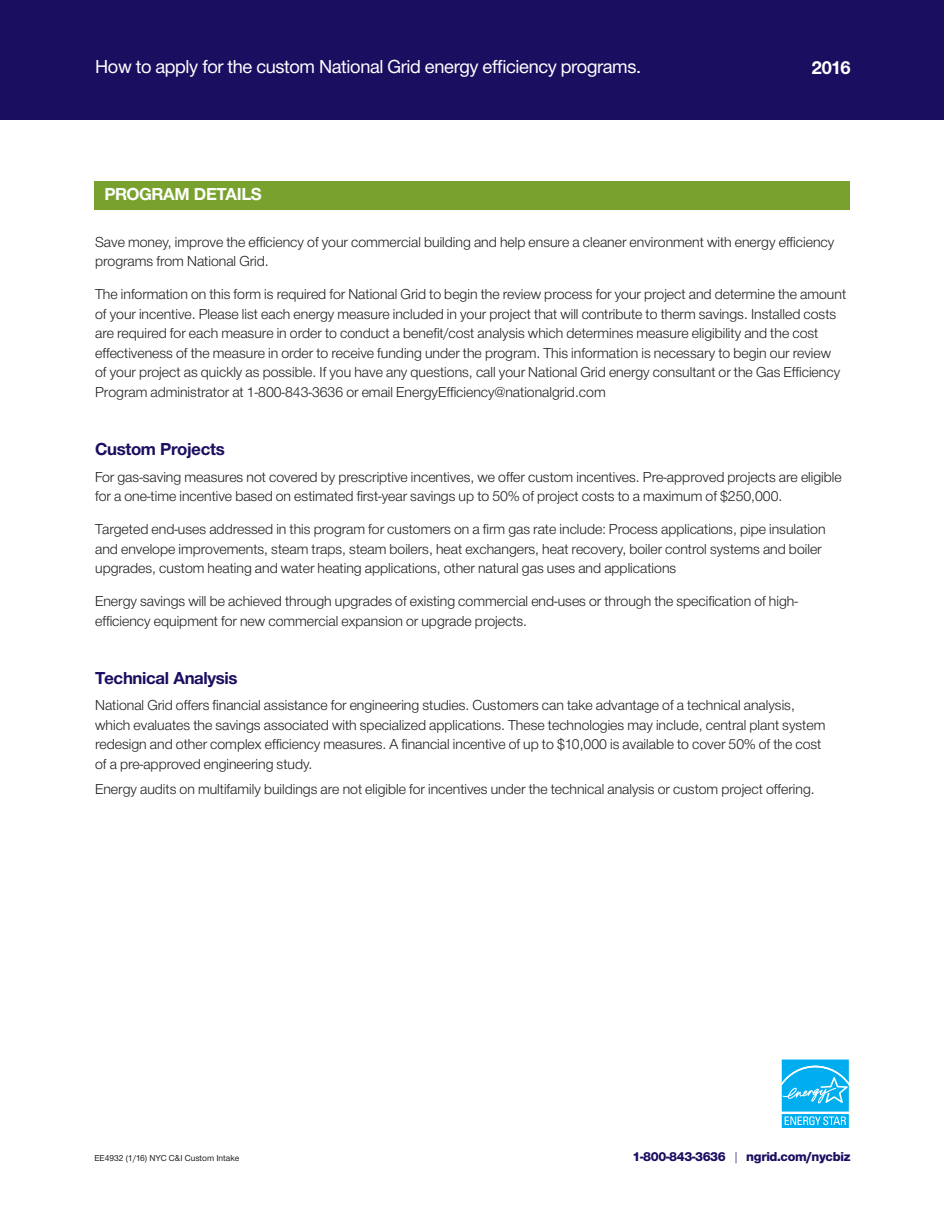
<style>
.page{position:relative;width:945px;height:1215px;background:#fff}
.page>*{position:absolute;margin:0;border:0;box-sizing:border-box;transform-origin:0 0}
.t1{font:19.5px "Helvetica Neue H55";letter-spacing:-.02em;color:#fff}
.t2{font:19.5px "Helvetica Neue H75";color:#fff}
.t3{font:18px "Helvetica Neue H75";letter-spacing:-.02em;color:#1a0e60}
.t4{font:18px "Helvetica Neue H75";letter-spacing:-.02em;color:#fff}
.t5{font:15px/19.5px "Helvetica Neue H45";color:#231f20}
.t6{font:13.5px "Helvetica Neue H85";letter-spacing:-.025em;color:#1a0e60}
.t7{font:9px "Helvetica Neue H55";color:#231f20}
.s1{font-family:"Helvetica Neue H45"}
</style>
<div class="page">
<div style="left:94px;top:181px;width:756px;height:29px;background:#78a22d"></div>
<div style="left:1px;top:0;width:943px;height:120px;background:#1a0e60"></div>
<div style="left:780px;top:1058px;width:70px;height:55px;background:#82d7f7"></div>
<svg style="left:780px;top:1060px;width:70px;height:68px;background:#36bff2"></svg>
<p class="t1" style="left:95px;top:53px;width:548px">How to apply for the custom National Grid energy efficiency programs.</p>
<p class="t2" style="left:812px;top:54px;width:40px">2016</p>
<p class="t4" style="left:104px;top:182px;width:159px">PROGRAM DETAILS</p>
<p class="t5" style="left:95px;top:233px;width:741px">Save money, improve the efficiency of your commercial building and help ensure a cleaner environment with energy efficiency programs from National Grid.</p>
<p class="t5" style="left:95px;top:286px;width:753px">The information on this form is required for National Grid to begin the review process for your project and determine the amount of your incentive. Please list each energy measure included in your project that will contribute to therm savings. Installed costs are required for each measure in order to conduct a benefit/cost analysis which determines measure eligibility and the cost effectiveness of the measure in order to receive funding under the program. This information is necessary to begin our review of your project as quickly as possible. If you have any questions, call your National Grid energy consultant or the Gas Efficiency Program administrator at 1-800-843-3636 or email EnergyEfficiency@nationalgrid.com</p>
<p class="t3" style="left:95px;top:437px;width:131px">Custom Projects</p>
<p class="t5" style="left:95px;top:468px;width:748px">For gas-saving measures not covered by prescriptive incentives, we offer custom incentives. Pre-approved projects are eligible for a one-time incentive based on estimated first-year savings up to 50% of project costs to a maximum of $250,000.</p>
<p class="t5" style="left:95px;top:521px;width:732px">Targeted end-uses addressed in this program for customers on a firm gas rate include: Process applications, pipe insulation and envelope improvements, steam traps, steam boilers, heat exchangers, heat recovery, boiler control systems and boiler upgrades, custom heating and water heating applications, other natural gas uses and applications</p>
<p class="t5" style="left:95px;top:593px;width:704px">Energy savings will be achieved through upgrades of existing commercial end-uses or through the specification of high&shy;efficiency equipment for new commercial expansion or upgrade projects.</p>
<p class="t3" style="left:95px;top:666px;width:144px">Technical Analysis</p>
<p class="t5" style="left:95px;top:697px;width:732px">National Grid offers financial assistance for engineering studies. Customers can take advantage of a technical analysis, which evaluates the savings associated with specialized applications. These technologies may include, central plant system redesign and other complex efficiency measures. A financial incentive of up to $10,000 is available to cover 50% of the cost of a pre-approved engineering study.</p>
<p class="t5" style="left:95px;top:780px;width:721px">Energy audits on multifamily buildings are not eligible for incentives under the technical analysis or custom project offering.</p>
<p class="t7" style="left:94px;top:1152px;width:146px">EE4932 (1/16) NYC C&amp;I Custom Intake</p>
<p class="t6" style="left:633px;top:1147px;width:219px">1-800-843-3636 <span class="s1">|</span> ngrid.com/nycbiz</p>
</div>
